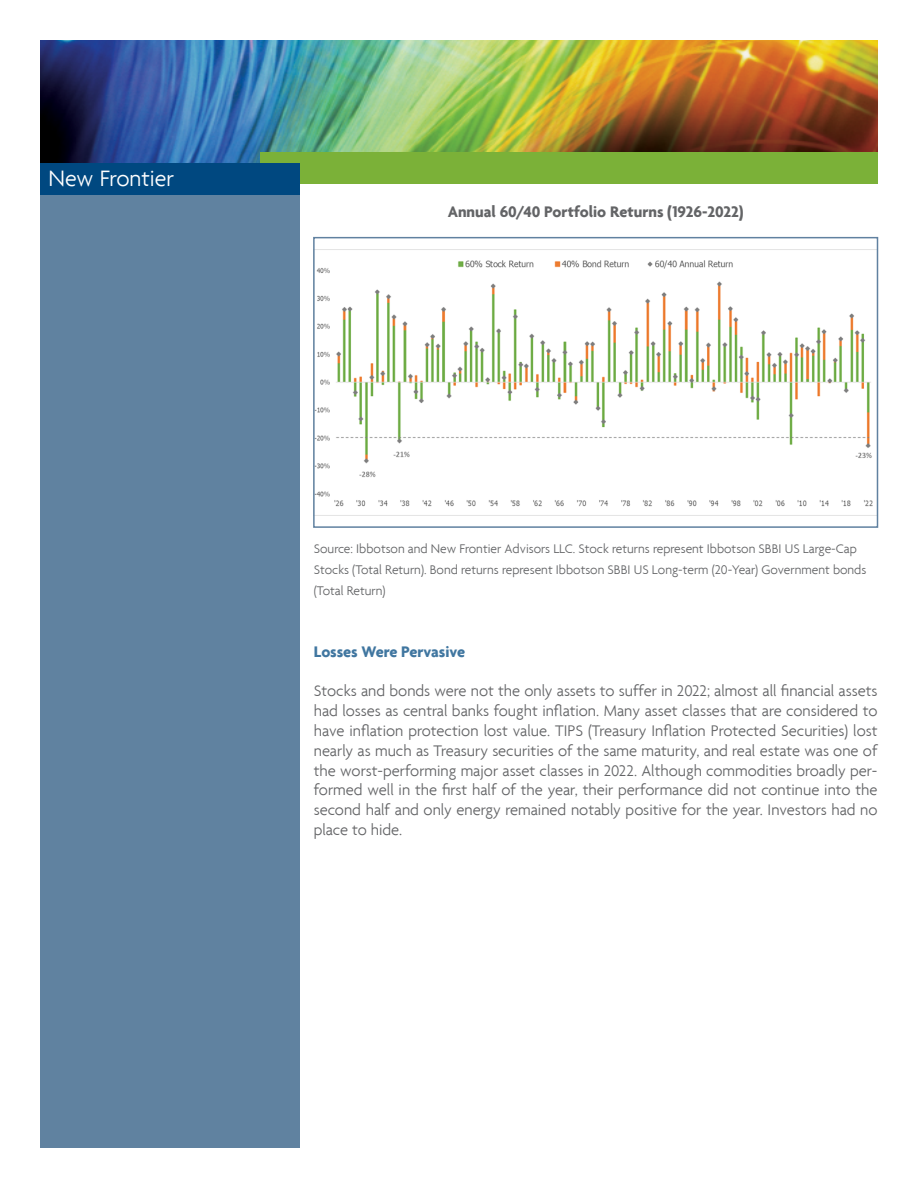
<style>
.page{position:relative;width:918px;height:1188px;background:#fff}
.page>*{position:absolute;margin:0;border:0;box-sizing:border-box;transform-origin:0 0}
.t1{font:300 24px "Agenda";color:#fff}
.t2{font:300 16.5px/19.8px "Agenda";color:#636466;text-align:justify}
.t3{font:700 16.5px "Agenda";color:#636466}
.t4{font:700 16.5px "Agenda";letter-spacing:-.005em;color:#4076a0}
.t5{font:300 13.5px/21px "Agenda";color:#636466}
</style>
<div class="page">
<div style="left:40px;top:162px;width:260px;height:986px;background:#6082a0"></div>
<img style="left:40px;top:40px;width:838px;height:123px">
<div style="left:260px;top:152px;width:618px;height:32px;background:#7bb138"></div>
<div style="left:40px;top:163px;width:260px;height:32px;background:#004880"></div>
<img style="left:316px;top:260px;width:557px;height:247px">
<div style="left:313px;top:237px;width:565px;height:291px;border:2px solid #6081a0"></div>
<h1 class="t1" style="left:48px;top:164px;width:127px">New Frontier</h1>
<p class="t3" style="left:448px;top:202px;width:298px">Annual 60/40 Portfolio Returns (1926-2022)</p>
<p class="t5" style="left:314px;top:538px;width:554px">Source: Ibbotson and New Frontier Advisors LLC. Stock returns represent Ibbotson SBBI US Large-Cap<br>Stocks (Total Return). Bond returns represent Ibbotson SBBI US Long-term (20-Year) Government bonds (Total Return)</p>
<p class="t4" style="left:314px;top:641px;width:153px">Losses Were Pervasive</p>
<p class="t2" style="left:314px;top:681px;width:565px">Stocks and bonds were not the only assets to suffer in 2022; almost all financial assets had losses as central banks fought inflation. Many asset classes that are considered to have inflation protection lost value. TIPS (Treasury Inflation Protected Securities) lost nearly as much as Treasury securities of the same maturity, and real estate was one of the worst-performing major asset classes in 2022. Although commodities broadly per&shy;formed well in the first half of the year, their performance did not continue into the second half and only energy remained notably positive for the year. Investors had no place to hide.</p>
</div>
